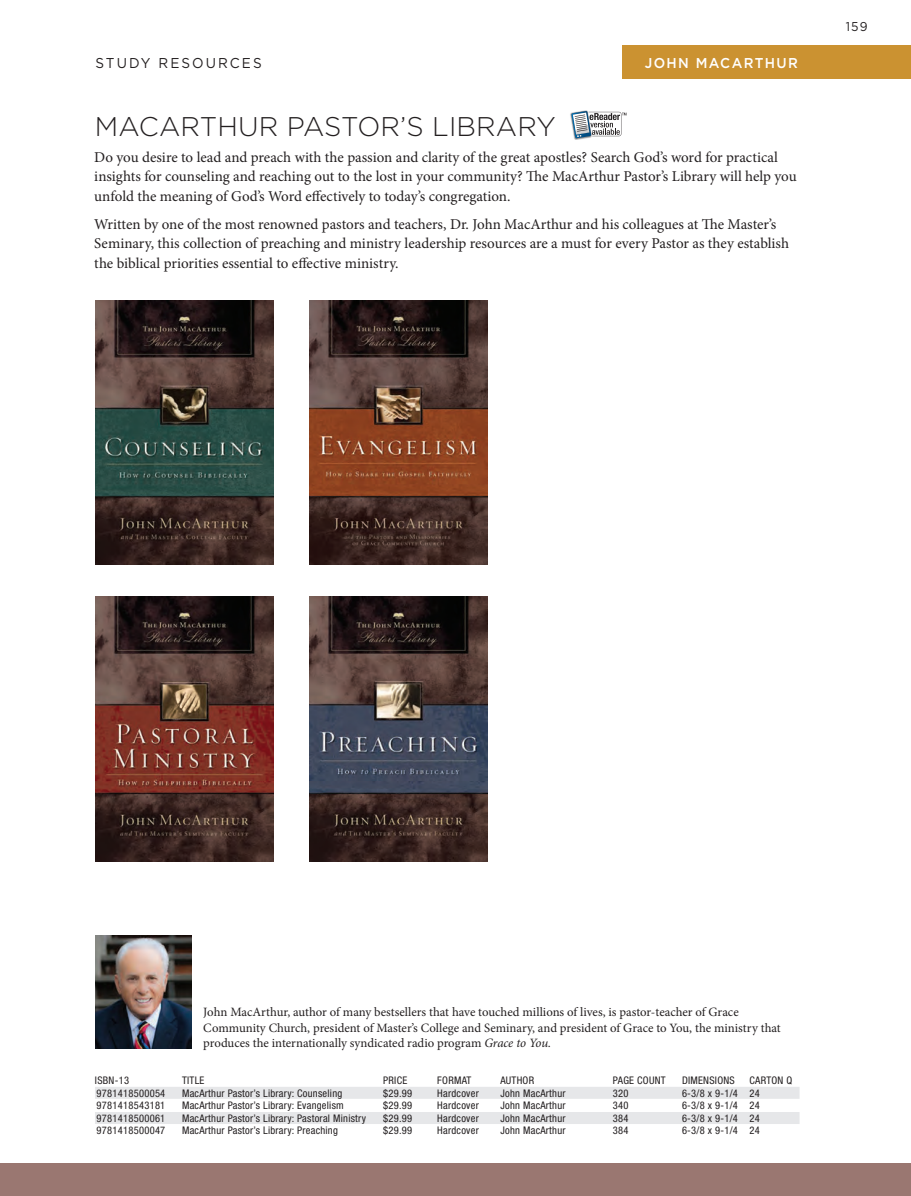
<style>
.page{position:relative;width:911px;height:1196px;background:#fff}
.page>*{position:absolute;margin:0;border:0;box-sizing:border-box;transform-origin:0 0}
.t1{font:300 27px "Gotham";letter-spacing:.005em;color:#231f20}
.t2{font:15px/19.5px "Minion Pro";letter-spacing:-.005em;color:#231f20}
.t3{font:14.25px "Gotham";letter-spacing:.15em;color:#231f20;scale:.95 1}
.t4{font:500 14.25px "Gotham";letter-spacing:.1em;color:#fff;scale:.95 1}
.t5{font:12.75px/15.8px "Minion Pro";color:#231f20}
.t6{font:12.75px "Gotham";color:#231f20;scale:.95 1}
.t7{font:condensed 10.5px "Helvetica Neue LT Std";letter-spacing:.025em;color:#231f20}
.s1{font-style:italic}
</style>
<div class="page">
<div style="left:0;top:1163px;width:910px;height:33px;background:#9a7771"></div>
<div style="left:622px;top:45px;width:288px;height:33px;background:#cb9231"></div>
<img style="left:95px;top:596px;width:178px;height:265px">
<img style="left:309px;top:596px;width:178px;height:265px">
<img style="left:95px;top:300px;width:178px;height:265px">
<img style="left:570px;top:110px;width:17px;height:30px">
<svg style="left:571px;top:111px;width:55px;height:27px"></svg>
<img style="left:309px;top:300px;width:178px;height:265px">
<img style="left:95px;top:935px;width:97px;height:114px">
<div style="left:95px;top:1087px;width:704px;height:12px;background:#e6e7e9"></div>
<div style="left:95px;top:1112px;width:704px;height:12px;background:#e6e7e9"></div>
<p class="t3" style="left:95px;top:55px;width:176px">STUDY RESOURCES</p>
<p class="t4" style="left:644px;top:55px;width:163px">JOHN MACARTHUR</p>
<h1 class="t1" style="left:95px;top:112px;width:462px">MACARTHUR PASTOR’S LIBRARY</h1>
<p class="t2" style="left:94px;top:147px;width:703px">Do you desire to lead and preach with the passion and clarity of the great apostles? Search God’s word for practical insights for counseling and reaching out to the lost in your community? The MacArthur Pastor’s Library will help you unfold the meaning of God’s Word effectively to today’s congregation.</p>
<p class="t2" style="left:94px;top:214px;width:696px">Written by one of the most renowned pastors and teachers, Dr. John MacArthur and his colleagues at The Master’s<br>Seminary, this collection of preaching and ministry leadership resources are a must for every Pastor as they establish the biblical priorities essential to effective ministry.</p>
<p class="t6" style="left:845px;top:20px;width:25px">159</p>
<p class="t5" style="left:203px;top:1004px;width:578px">John MacArthur, author of many bestsellers that have touched millions of lives, is pastor-teacher of Grace<br>Community Church, president of Master’s College and Seminary, and president of Grace to You, the ministry that produces the internationally syndicated radio program <span class="s1">Grace to You.</span></p>
<p class="t7" style="left:95px;top:1074px;width:36px">ISBN-13</p>
<p class="t7" style="left:182px;top:1074px;width:24px">TITLE</p>
<p class="t7" style="left:383px;top:1074px;width:26px">PRICE</p>
<p class="t7" style="left:437px;top:1074px;width:36px">FORMAT</p>
<p class="t7" style="left:500px;top:1074px;width:35px">AUTHOR</p>
<p class="t7" style="left:612px;top:1074px;width:54px">PAGE COUNT</p>
<p class="t7" style="left:681px;top:1074px;width:54px">DIMENSIONS</p>
<p class="t7" style="left:749px;top:1074px;width:44px">CARTON Q</p>
<p class="t7" style="left:97px;top:1087px;width:70px">9781418500054</p>
<p class="t7" style="left:182px;top:1087px;width:162px">MacArthur Pastor’s Library: Counseling</p>
<p class="t7" style="left:383px;top:1087px;width:31px">$29.99</p>
<p class="t7" style="left:437px;top:1087px;width:43px">Hardcover</p>
<p class="t7" style="left:500px;top:1087px;width:67px">John MacArthur</p>
<p class="t7" style="left:612px;top:1087px;width:17px">320</p>
<p class="t7" style="left:681px;top:1087px;width:79px">6-3/8 x 9-1/4 24</p>
<p class="t7" style="left:97px;top:1099px;width:70px">9781418543181</p>
<p class="t7" style="left:182px;top:1099px;width:163px">MacArthur Pastor’s Library: Evangelism</p>
<p class="t7" style="left:383px;top:1099px;width:31px">$29.99</p>
<p class="t7" style="left:437px;top:1099px;width:43px">Hardcover</p>
<p class="t7" style="left:500px;top:1099px;width:67px">John MacArthur</p>
<p class="t7" style="left:612px;top:1099px;width:17px">340</p>
<p class="t7" style="left:681px;top:1099px;width:79px">6-3/8 x 9-1/4 24</p>
<p class="t7" style="left:97px;top:1112px;width:70px">9781418500061</p>
<p class="t7" style="left:182px;top:1112px;width:185px">MacArthur Pastor’s Library: Pastoral Ministry</p>
<p class="t7" style="left:383px;top:1112px;width:31px">$29.99</p>
<p class="t7" style="left:437px;top:1112px;width:43px">Hardcover</p>
<p class="t7" style="left:500px;top:1112px;width:67px">John MacArthur</p>
<p class="t7" style="left:612px;top:1112px;width:17px">384</p>
<p class="t7" style="left:681px;top:1112px;width:79px">6-3/8 x 9-1/4 24</p>
<p class="t7" style="left:97px;top:1124px;width:70px">9781418500047</p>
<p class="t7" style="left:182px;top:1124px;width:157px">MacArthur Pastor’s Library: Preaching</p>
<p class="t7" style="left:383px;top:1124px;width:31px">$29.99</p>
<p class="t7" style="left:437px;top:1124px;width:43px">Hardcover</p>
<p class="t7" style="left:500px;top:1124px;width:67px">John MacArthur</p>
<p class="t7" style="left:612px;top:1124px;width:17px">384</p>
<p class="t7" style="left:681px;top:1124px;width:79px">6-3/8 x 9-1/4 24</p>
</div>
